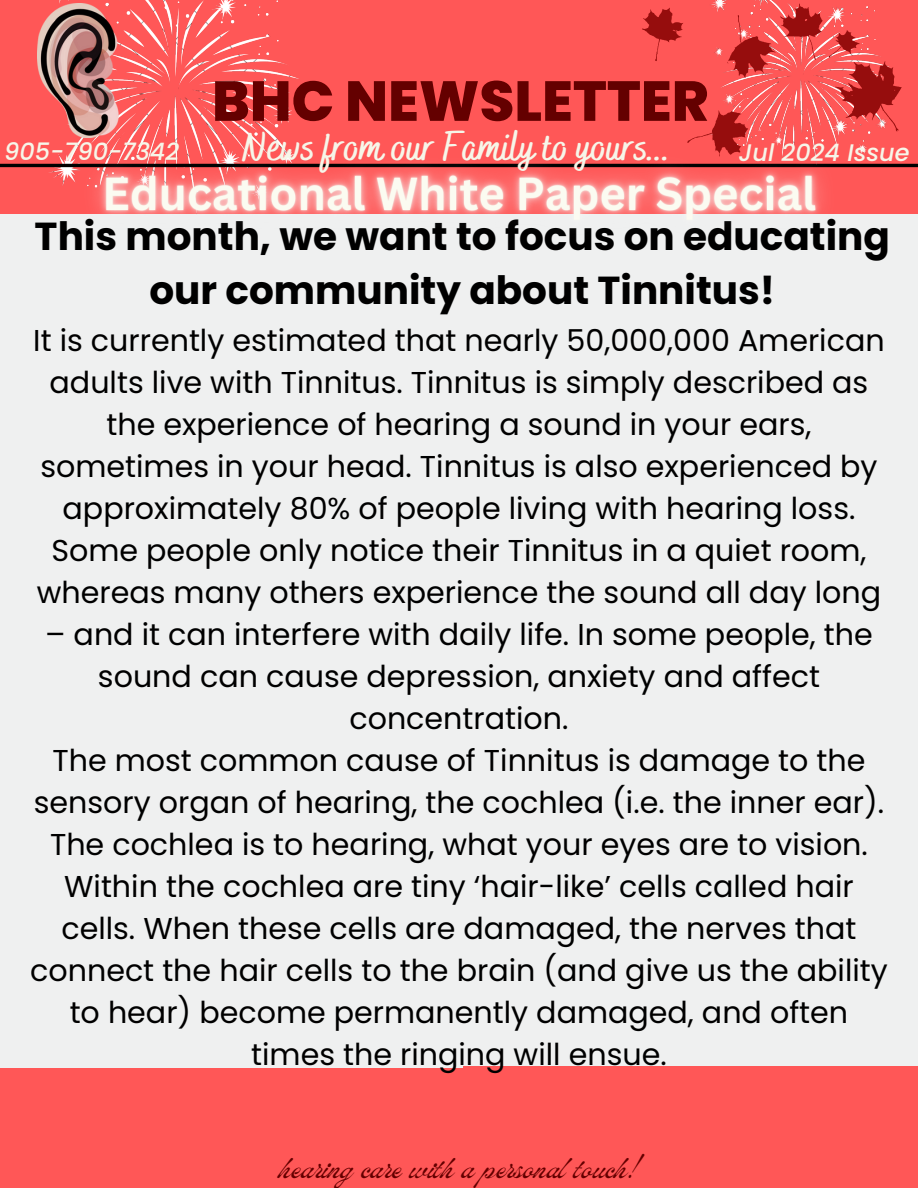
<style>
.page{position:relative;width:918px;height:1188px;background:#ff5757}
.page>*{position:absolute;margin:0;border:0;box-sizing:border-box;transform-origin:0 0}
.t1{font:800 56.25px "Poppins";color:#640000}
.t2{font:700 40.5px "Bakerie Smooth";color:#f6f6e9}
.t3{font:700 39px/54px "Poppins";color:#000;text-align:center}
.t4{font:33px "ED Lavonia";color:#640000}
.t5{font:30.15px/42px "Poppins";color:#000;text-align:center}
.t6{font:italic 500 24px "Poppins";color:#f6f6e9}
</style>
<div class="page">
<div style="left:0;top:215px;width:598px;height:416px;background:#eff0f0"></div>
<div style="left:432px;top:215px;width:486px;height:851px;background:#eff0f0"></div>
<img style="left:49px;top:0;width:250px;height:215px">
<hr style="left:0;top:164px;width:918px;height:3px;background:#000">
<div style="left:0;top:576px;width:462px;height:491px;background:#eff0f0"></div>
<img style="left:38px;top:3px;width:81px;height:134px">
<svg style="left:642px;top:3px;width:260px;height:151px"></svg>
<img style="left:58px;top:117px;width:803px;height:102px">
<h1 class="t6" style="left:4px;top:134px;width:177px">905-790-7342</h1>
<p class="t1" style="left:212px;top:62px;width:498px">BHC NEWSLETTER</p>
<p class="t2" style="left:242px;top:123px;width:431px">News from our Family to yours...</p>
<h3 class="t6" style="left:739px;top:135px;width:172px">Jul 2024 Issue</h3>
<h4 class="t3" style="left:35px;top:209px;width:857px">This month, we want to focus on educating our community about Tinnitus!</h4>
<p class="t5" style="left:33px;top:319px;width:853px">It is currently estimated that nearly 50,000,000 American adults live with Tinnitus. Tinnitus is simply described as the experience of hearing a sound in your ears, sometimes in your head. Tinnitus is also experienced by approximately 80% of people living with hearing loss.<br>Some people only notice their Tinnitus in a quiet room, whereas many others experience the sound all day long</p>
<p class="t5" style="left:30px;top:613px;width:859px">– and it can interfere with daily life. In some people, the sound can cause depression, anxiety and affect concentration.<br>The most common cause of Tinnitus is damage to the sensory organ of hearing, the cochlea (i.e. the inner ear).<br>The cochlea is to hearing, what your eyes are to vision.<br>Within the cochlea are tiny ‘hair-like’ cells called hair cells. When these cells are damaged, the nerves that connect the hair cells to the brain (and give us the ability to hear) become permanently damaged, and often times the ringing will ensue.</p>
<h3 class="t4" style="left:279px;top:1151px;width:361px">hearing care with a personal touch!</h3>
</div>
